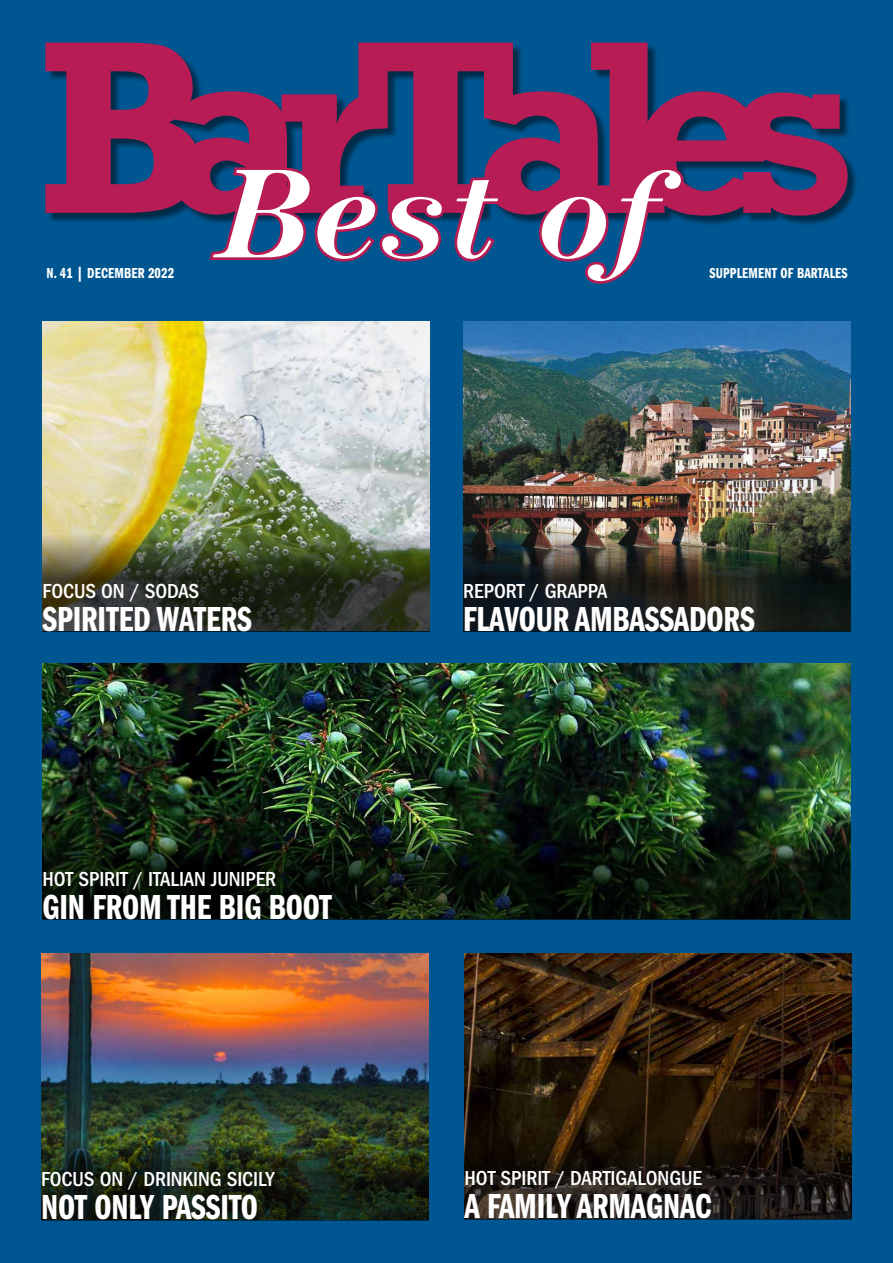
<style>
.page{position:relative;width:893px;height:1263px;background:#005690}
.page>*{position:absolute;margin:0;border:0;box-sizing:border-box;transform-origin:0 0}
.t1{font:36px "ITC Franklin Gothic Std Dm Cp";letter-spacing:-.005em;color:#fff}
.t2{font:500 condensed 21px "ITC Franklin Gothic Std";letter-spacing:-.005em;color:#fff}
.t3{font:15px "ITC Franklin Gothic Std Dm Cp";letter-spacing:.01em;color:#fff}
</style>
<div class="page">
<div style="left:47px;top:44px;width:811px;height:182px;background:#000;opacity:.5"></div>
<svg style="left:45px;top:43px;width:803px;height:173px"></svg>
<svg style="left:208px;top:166px;width:477px;height:118px"></svg>
<img style="left:41px;top:953px;width:387px;height:179px">
<img style="left:465px;top:953px;width:387px;height:178px">
<img style="left:43px;top:322px;width:387px;height:203px">
<img style="left:463px;top:322px;width:387px;height:203px">
<img style="left:43px;top:663px;width:807px;height:142px">
<svg style="left:41px;top:1132px;width:387px;height:88px;background:#1e2b17"></svg>
<svg style="left:465px;top:1131px;width:387px;height:88px;background:#211911"></svg>
<img style="left:43px;top:525px;width:387px;height:107px">
<img style="left:463px;top:525px;width:387px;height:107px">
<svg style="left:43px;top:805px;width:807px;height:115px;background:#101e0f"></svg>
<p class="t3" style="left:47px;top:264px;width:129px">N. 41 | DECEMBER 2022</p>
<p class="t3" style="left:710px;top:264px;width:140px">SUPPLEMENT OF BARTALES</p>
<p class="t2" style="left:43px;top:579px;width:158px">FOCUS ON / SODAS</p>
<h1 class="t1" style="left:43px;top:599px;width:211px">SPIRITED WATERS</h1>
<p class="t2" style="left:43px;top:867px;width:235px">HOT SPIRIT / ITALIAN JUNIPER</p>
<h1 class="t1" style="left:43px;top:887px;width:291px">GIN FROM THE BIG BOOT</h1>
<p class="t2" style="left:41px;top:1167px;width:235px">FOCUS ON / DRINKING SICILY</p>
<h1 class="t1" style="left:41px;top:1188px;width:218px">NOT ONLY PASSITO</h1>
<p class="t2" style="left:463px;top:579px;width:146px">REPORT / GRAPPA</p>
<h1 class="t1" style="left:463px;top:599px;width:293px">FLAVOUR AMBASSADORS</h1>
<p class="t2" style="left:465px;top:1166px;width:239px">HOT SPIRIT / DARTIGALONGUE</p>
<h1 class="t1" style="left:465px;top:1186px;width:249px">A FAMILY ARMAGNAC</h1>
</div>
